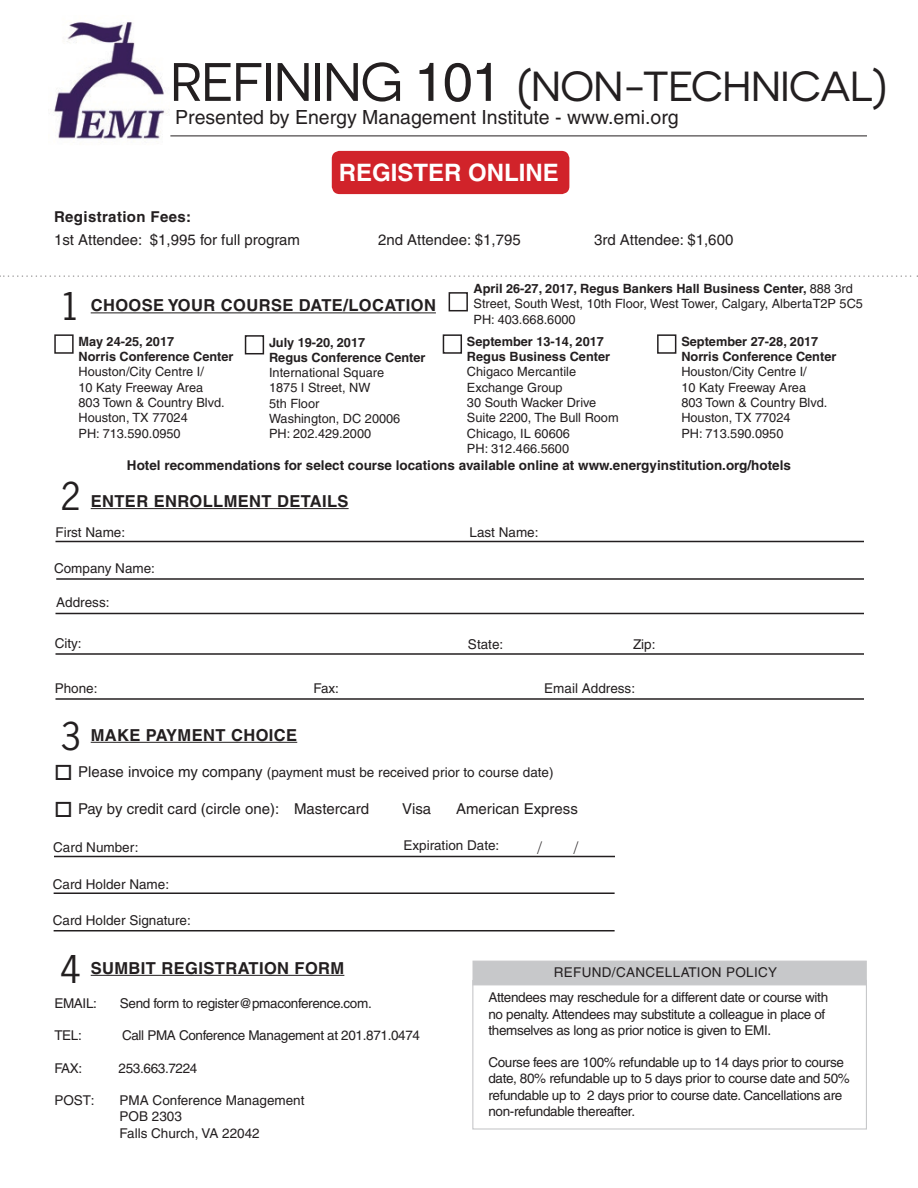
<style>
.page{position:relative;width:918px;height:1188px;background:#fff}
.page>*{position:absolute;margin:0;border:0;box-sizing:border-box;transform-origin:0 0}
.t1{font:42px "Novecentosanswide";letter-spacing:-.025em;color:#231f20}
.t2{font:36px "News Gothic Std";color:#231f20}
.t3{font:700 24px "Helvetica";color:#fff}
.t4{font:19.5px "Helvetica";color:#231f20}
.t5{font:18px "Times New Roman";color:#231f20}
.t6{font:700 16.5px "Helvetica";letter-spacing:.025em;color:#231f20}
.t7{font:15px "Helvetica";color:#231f20}
.t8{font:700 15px "Helvetica";letter-spacing:.025em;color:#231f20}
.t9{font:13.5px/16.2px "Helvetica";letter-spacing:-.025em;color:#231f20}
.t10{font:13.5px "Helvetica";color:#231f20}
.t11{font:700 13.5px "Helvetica";color:#231f20}
.t12{font:13.5px "Helvetica";letter-spacing:.025em;color:#231f20}
.t13{font:12.75px/15.3px "Helvetica";color:#231f20}
.t14{font:700 12.75px "Helvetica";color:#231f20}
.s1{font-size:54px}
.s2{font-family:"Helvetica";font-size:54px}
.s3{font-weight:700}
.s4{font-size:15px}
</style>
<div class="page">
<img style="left:54px;top:22px;width:113px;height:117px">
<hr style="left:170px;top:136px;width:697px;height:1px;background:#231f20">
<hr style="left:56px;top:541px;width:808px;height:1px;background:#231f20">
<hr style="left:56px;top:578px;width:808px;height:2px;background:#231f20">
<hr style="left:56px;top:613px;width:808px;height:1px;background:#231f20">
<hr style="left:56px;top:653px;width:808px;height:2px;background:#231f20">
<hr style="left:56px;top:698px;width:808px;height:2px;background:#231f20">
<hr style="left:54px;top:856px;width:561px;height:1px;background:#231f20">
<hr style="left:54px;top:892px;width:561px;height:2px;background:#231f20">
<hr style="left:54px;top:930px;width:561px;height:1px;background:#231f20">
<div style="left:332px;top:151px;width:237px;height:43px;background:#d1232a;border-radius:8px"></div>
<svg style="left:91px;top:313px;width:345px;height:1px"></svg>
<hr style="left:91px;top:312px;width:345px;height:1px;background:#231f20">
<svg style="left:91px;top:509px;width:258px;height:1px"></svg>
<hr style="left:91px;top:508px;width:258px;height:1px;background:#231f20">
<svg style="left:91px;top:741px;width:207px;height:2px"></svg>
<hr style="left:91px;top:742px;width:206px;height:1px;background:#231f20">
<svg style="left:91px;top:960px;width:396px;height:20px"></svg>
<hr style="left:91px;top:975px;width:253px;height:1px;background:#231f20">
<svg style="left:0;top:275px;width:918px;height:2px"></svg>
<div style="left:473px;top:961px;width:394px;height:24px;background:#c7c8ca"></div>
<div style="left:472px;top:980px;width:395px;height:150px;border:1px solid #c7c8ca"></div>
<div style="left:449px;top:292px;width:19px;height:19px;border:2px solid #231f20"></div>
<div style="left:54px;top:334px;width:20px;height:20px;border:2px solid #231f20"></div>
<div style="left:245px;top:335px;width:19px;height:19px;border:2px solid #231f20"></div>
<div style="left:443px;top:334px;width:19px;height:20px;border:2px solid #231f20"></div>
<div style="left:657px;top:334px;width:19px;height:20px;border:2px solid #231f20"></div>
<h1 class="t1" style="left:170px;top:62px;width:719px"><span class="s1">REFINING</span> <span class="s2">101</span> (NON-TECHNICAL)</h1>
<h3 class="t4" style="left:175px;top:106px;width:505px">Presented by Energy Management Institute - www.emi.org</h3>
<p class="t8" style="left:54px;top:208px;width:139px">Registration Fees:</p>
<p class="t3" style="left:339px;top:158px;width:222px">REGISTER ONLINE</p>
<p class="t7" style="left:54px;top:231px;width:248px">1st Attendee: $1,995 for full program</p>
<p class="t7" style="left:378px;top:231px;width:144px">2nd Attendee: $1,795</p>
<p class="t7" style="left:594px;top:231px;width:141px">3rd Attendee: $1,600</p>
<p class="t2" style="left:60px;top:283px;width:22px">1</p>
<p class="t6" style="left:91px;top:295px;width:347px">CHOOSE YOUR COURSE DATE/LOCATION</p>
<p class="t14" style="left:79px;top:333px;width:97px">May 24-25, 2017</p>
<p class="t14" style="left:79px;top:349px;width:157px">Norris Conference Center</p>
<p class="t13" style="left:79px;top:364px;width:127px">Houston/City Centre I/</p>
<p class="t13" style="left:79px;top:380px;width:126px">10 Katy Freeway Area</p>
<p class="t13" style="left:79px;top:395px;width:148px">803 Town &amp; Country Blvd.</p>
<p class="t13" style="left:79px;top:410px;width:111px">Houston, TX 77024</p>
<p class="t13" style="left:79px;top:425px;width:104px">PH: 713.590.0950</p>
<p class="t14" style="left:269px;top:334px;width:98px">July 19-20, 2017</p>
<p class="t13" style="left:269px;top:350px;width:158px"><span class="s3">Regus Conference Center<br></span>International Square<br>1875 I Street, NW<br>5th Floor<br>Washington, DC 20006</p>
<p class="t13" style="left:269px;top:426px;width:104px">PH: 202.429.2000</p>
<p class="t13" style="left:474px;top:281px;width:391px"><span class="s3">April 26-27, 2017, Regus Bankers Hall Business Center,</span> 888 3rd<br>Street, South West, 10th Floor, West Tower, Calgary, AlbertaT2P 5C5</p>
<p class="t13" style="left:474px;top:312px;width:104px">PH: 403.668.6000</p>
<p class="t14" style="left:467px;top:333px;width:138px">September 13-14, 2017</p>
<p class="t14" style="left:467px;top:349px;width:145px">Regus Business Center</p>
<p class="t13" style="left:467px;top:364px;width:153px">Chigaco Mercantile<br>Exchange Group<br>30 South Wacker Drive<br>Suite 2200, The Bull Room<br>Chicago, IL 60606<br>PH: 312.466.5600</p>
<p class="t14" style="left:681px;top:333px;width:138px">September 27-28, 2017</p>
<p class="t14" style="left:681px;top:349px;width:157px">Norris Conference Center</p>
<p class="t13" style="left:681px;top:364px;width:127px">Houston/City Centre I/</p>
<p class="t13" style="left:681px;top:380px;width:126px">10 Katy Freeway Area</p>
<p class="t13" style="left:681px;top:395px;width:148px">803 Town &amp; Country Blvd.</p>
<p class="t13" style="left:681px;top:410px;width:111px">Houston, TX 77024</p>
<p class="t13" style="left:681px;top:425px;width:104px">PH: 713.590.0950</p>
<p class="t2" style="left:60px;top:473px;width:22px">2</p>
<p class="t11" style="left:127px;top:457px;width:666px">Hotel recommendations for select course locations available online at www.energyinstitution.org/hotels</p>
<p class="t6" style="left:91px;top:491px;width:259px">ENTER ENROLLMENT DETAILS</p>
<p class="t10" style="left:56px;top:524px;width:71px">First Name:</p>
<p class="t10" style="left:470px;top:524px;width:71px">Last Name:</p>
<p class="t10" style="left:54px;top:560px;width:103px">Company Name:</p>
<p class="t10" style="left:56px;top:595px;width:55px">Address:</p>
<p class="t9" style="left:55px;top:635px;width:28px">City:</p>
<p class="t9" style="left:468px;top:637px;width:37px">State:</p>
<p class="t9" style="left:633px;top:637px;width:24px">Zip:</p>
<p class="t9" style="left:55px;top:680px;width:44px">Phone:</p>
<p class="t9" style="left:313px;top:680px;width:27px">Fax:</p>
<p class="t10" style="left:544px;top:680px;width:92px">Email Address:</p>
<p class="t2" style="left:60px;top:713px;width:22px">3</p>
<p class="t6" style="left:91px;top:725px;width:208px">MAKE PAYMENT CHOICE</p>
<p class="t10" style="left:78px;top:765px;width:477px"><span class="s4">Please invoice my company</span> (payment must be received prior to course date)</p>
<p class="t7" style="left:78px;top:800px;width:293px">Pay by credit card (circle one): Mastercard</p>
<p class="t7" style="left:402px;top:800px;width:31px">Visa</p>
<p class="t7" style="left:456px;top:800px;width:123px">American Express</p>
<p class="t10" style="left:53px;top:839px;width:87px">Card Number:</p>
<p class="t10" style="left:53px;top:876px;width:118px">Card Holder Name:</p>
<p class="t10" style="left:53px;top:912px;width:140px">Card Holder Signature:</p>
<p class="t10" style="left:404px;top:838px;width:97px">Expiration Date:</p>
<p class="t5" style="left:537px;top:835px;width:7px">/</p>
<p class="t5" style="left:574px;top:835px;width:7px">/</p>
<p class="t2" style="left:60px;top:946px;width:22px">4</p>
<p class="t6" style="left:91px;top:958px;width:255px">SUMBIT REGISTRATION FORM</p>
<p class="t12" style="left:554px;top:965px;width:225px">REFUND/CANCELLATION POLICY</p>
<p class="t9" style="left:54px;top:995px;width:44px">EMAIL:</p>
<p class="t9" style="left:120px;top:995px;width:253px">Send form to register@pmaconference.com.</p>
<p class="t9" style="left:54px;top:1028px;width:29px">TEL:</p>
<p class="t9" style="left:122px;top:1028px;width:300px">Call PMA Conference Management at 201.871.0474</p>
<p class="t9" style="left:54px;top:1060px;width:29px">FAX:</p>
<p class="t9" style="left:119px;top:1060px;width:80px">253.663.7224</p>
<p class="t9" style="left:54px;top:1092px;width:42px">POST:</p>
<p class="t10" style="left:120px;top:1093px;width:186px">PMA Conference Management</p>
<p class="t9" style="left:120px;top:1109px;width:64px">POB 2303</p>
<p class="t10" style="left:120px;top:1125px;width:142px">Falls Church, VA 22042</p>
<p class="t9" style="left:488px;top:990px;width:341px">Attendees may reschedule for a different date or course with no penalty. Attendees may substitute a colleague in place of themselves as long as prior notice is given to EMI.</p>
<p class="t9" style="left:488px;top:1054px;width:363px">Course fees are 100% refundable up to 14 days prior to course date, 80% refundable up to 5 days prior to course date and 50% refundable up to 2 days prior to course date. Cancellations are non-refundable thereafter.</p>
</div>
